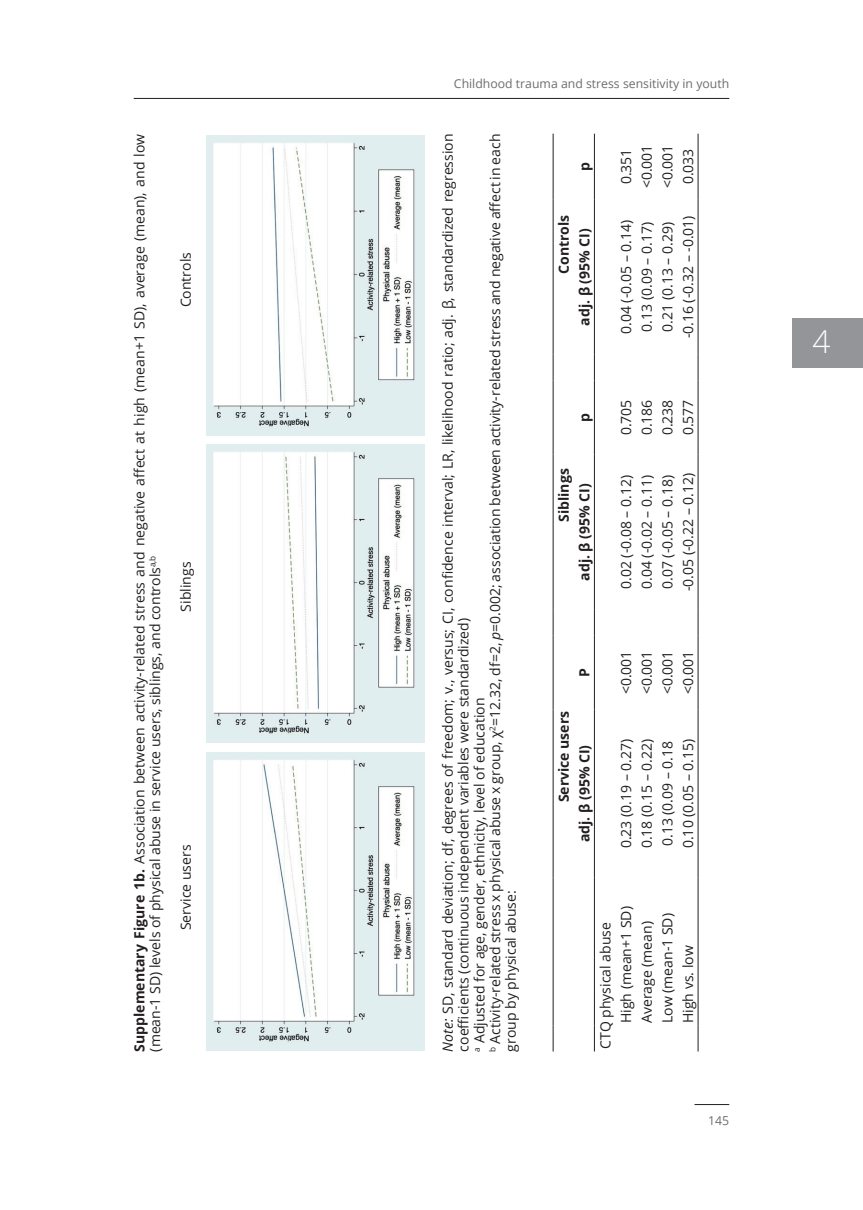
<style>
.page{position:relative;width:863px;height:1210px;background:#fff}
.page>*{position:absolute;margin:0;border:0;box-sizing:border-box;transform-origin:0 0}
.t1{font:300 31.5px "Open Sans";color:#fff}
.t2{font:14px/15.8px "Open Sans";color:#231f20}
.t3{font:700 14px "Open Sans";color:#231f20}
.t4{font:12.25px "Open Sans";color:#6c6d70}
.s1{font-weight:700}
.s2{font-style:italic}
</style>
<div class="page">
<hr style="left:134px;top:98px;width:595px;height:1px;background:#231f20">
<hr style="left:694px;top:1104px;width:35px;height:1px;background:#231f20">
<div style="left:792px;top:318px;width:71px;height:50px;background:#939598"></div>
<img style="left:206px;top:752px;width:218px;height:299px">
<img style="left:206px;top:444px;width:218px;height:299px">
<img style="left:206px;top:136px;width:219px;height:299px">
<svg style="left:552px;top:1025px;width:1px;height:26px"></svg>
<hr style="left:552px;top:878px;width:1px;height:147px;background:#231f20">
<hr style="left:552px;top:709px;width:1px;height:169px;background:#231f20">
<hr style="left:552px;top:636px;width:1px;height:73px;background:#231f20">
<svg style="left:552px;top:610px;width:1px;height:26px"></svg>
<hr style="left:552px;top:454px;width:1px;height:156px;background:#231f20">
<hr style="left:552px;top:381px;width:1px;height:73px;background:#231f20">
<svg style="left:552px;top:355px;width:1px;height:26px"></svg>
<hr style="left:552px;top:199px;width:1px;height:156px;background:#231f20">
<hr style="left:552px;top:134px;width:1px;height:65px;background:#231f20">
<svg style="left:594px;top:1025px;width:1px;height:26px"></svg>
<hr style="left:594px;top:878px;width:1px;height:147px;background:#231f20">
<hr style="left:594px;top:709px;width:1px;height:169px;background:#231f20">
<hr style="left:594px;top:636px;width:1px;height:73px;background:#231f20">
<svg style="left:594px;top:610px;width:1px;height:26px"></svg>
<hr style="left:594px;top:454px;width:1px;height:156px;background:#231f20">
<hr style="left:594px;top:381px;width:1px;height:73px;background:#231f20">
<svg style="left:594px;top:355px;width:1px;height:26px"></svg>
<hr style="left:594px;top:199px;width:1px;height:156px;background:#231f20">
<hr style="left:594px;top:134px;width:1px;height:65px;background:#231f20">
<svg style="left:697px;top:1025px;width:1px;height:26px"></svg>
<hr style="left:697px;top:878px;width:1px;height:147px;background:#231f20">
<hr style="left:697px;top:709px;width:1px;height:169px;background:#231f20">
<hr style="left:697px;top:636px;width:1px;height:73px;background:#231f20">
<svg style="left:697px;top:610px;width:1px;height:26px"></svg>
<hr style="left:697px;top:454px;width:1px;height:156px;background:#231f20">
<hr style="left:697px;top:381px;width:1px;height:73px;background:#231f20">
<svg style="left:697px;top:355px;width:1px;height:26px"></svg>
<hr style="left:697px;top:199px;width:1px;height:156px;background:#231f20">
<hr style="left:697px;top:134px;width:1px;height:65px;background:#231f20">
<p class="t2" style="left:131px;top:1051px;width:919px;rotate:-90deg"><span class="s1">Supplementary Figure 1b.</span> Association between activity-related stress and negative affect at high (mean+1 SD), average (mean), and low (mean-1 SD) levels of physical abuse in service users, siblings, and controls<sup>a,b</sup></p>
<p class="t2" style="left:177px;top:307px;width:57px;rotate:-90deg">Controls</p>
<p class="t2" style="left:177px;top:611px;width:51px;rotate:-90deg">Siblings</p>
<p class="t2" style="left:177px;top:930px;width:87px;rotate:-90deg">Service users</p>
<p class="t4" style="left:454px;top:75px;width:277px">Childhood trauma and stress sensitivity in youth</p>
<p class="t2" style="left:439px;top:1051px;width:919px;rotate:-90deg"><span class="s2">Note:</span> SD, standard deviation; df, degrees of freedom; v., versus; CI, confidence interval; LR, likelihood ratio; adj. β, standardized regression coefficients (continuous independent variables were standardized)<br><sup>a</sup> Adjusted for age, gender, ethnicity, level of education<br><sup>b</sup> Activity-related stress x physical abuse x group, χ<sup>2</sup>=12.32, df=2, <span class="s2">p</span>=0.002; association between activity-related stress and negative affect in each group by physical abuse:</p>
<p class="t3" style="left:574px;top:171px;width:10px;rotate:-90deg">p</p>
<p class="t3" style="left:554px;top:274px;width:61px;rotate:-90deg">Controls</p>
<p class="t3" style="left:574px;top:326px;width:99px;rotate:-90deg">adj. β (95% CI)</p>
<p class="t3" style="left:574px;top:422px;width:10px;rotate:-90deg">p</p>
<p class="t3" style="left:554px;top:522px;width:55px;rotate:-90deg">Siblings</p>
<p class="t3" style="left:574px;top:581px;width:99px;rotate:-90deg">adj. β (95% CI)</p>
<p class="t3" style="left:574px;top:677px;width:10px;rotate:-90deg">P</p>
<p class="t3" style="left:554px;top:802px;width:93px;rotate:-90deg">Service users</p>
<p class="t3" style="left:574px;top:842px;width:99px;rotate:-90deg">adj. β (95% CI)</p>
<p class="t2" style="left:618px;top:184px;width:37px;rotate:-90deg">0.351</p>
<p class="t2" style="left:638px;top:188px;width:45px;rotate:-90deg">&lt;0.001</p>
<p class="t2" style="left:659px;top:188px;width:45px;rotate:-90deg">&lt;0.001</p>
<p class="t2" style="left:679px;top:184px;width:37px;rotate:-90deg">0.033</p>
<p class="t2" style="left:618px;top:334px;width:115px;rotate:-90deg">0.04 (-0.05 – 0.14)</p>
<p class="t2" style="left:638px;top:332px;width:111px;rotate:-90deg">0.13 (0.09 – 0.17)</p>
<p class="t2" style="left:659px;top:332px;width:111px;rotate:-90deg">0.21 (0.13 – 0.29)</p>
<p class="t2" style="left:679px;top:338px;width:124px;rotate:-90deg">-0.16 (-0.32 – -0.01)</p>
<p class="t2" style="left:618px;top:435px;width:37px;rotate:-90deg">0.705</p>
<p class="t2" style="left:638px;top:435px;width:37px;rotate:-90deg">0.186</p>
<p class="t2" style="left:659px;top:435px;width:37px;rotate:-90deg">0.238</p>
<p class="t2" style="left:679px;top:435px;width:37px;rotate:-90deg">0.577</p>
<p class="t2" style="left:618px;top:589px;width:115px;rotate:-90deg">0.02 (-0.08 – 0.12)</p>
<p class="t2" style="left:638px;top:589px;width:115px;rotate:-90deg">0.04 (-0.02 – 0.11)</p>
<p class="t2" style="left:659px;top:589px;width:115px;rotate:-90deg">0.07 (-0.05 – 0.18)</p>
<p class="t2" style="left:679px;top:591px;width:120px;rotate:-90deg">-0.05 (-0.22 – 0.12)</p>
<p class="t2" style="left:618px;top:694px;width:45px;rotate:-90deg">&lt;0.001</p>
<p class="t2" style="left:638px;top:694px;width:45px;rotate:-90deg">&lt;0.001</p>
<p class="t2" style="left:659px;top:694px;width:45px;rotate:-90deg">&lt;0.001</p>
<p class="t2" style="left:679px;top:694px;width:45px;rotate:-90deg">&lt;0.001</p>
<p class="t2" style="left:618px;top:848px;width:111px;rotate:-90deg">0.23 (0.19 – 0.27)</p>
<p class="t2" style="left:638px;top:848px;width:111px;rotate:-90deg">0.18 (0.15 – 0.22)</p>
<p class="t2" style="left:659px;top:846px;width:107px;rotate:-90deg">0.13 (0.09 – 0.18</p>
<p class="t2" style="left:679px;top:848px;width:111px;rotate:-90deg">0.10 (0.05 – 0.15)</p>
<p class="t2" style="left:594px;top:1023px;width:118px;line-height:20.7px;text-indent:-26px;rotate:-90deg">CTQ physical abuse<br>High (mean+1 SD)</p>
<p class="t2" style="left:659px;top:1023px;width:111px;rotate:-90deg">Low (mean-1 SD)</p>
<p class="t2" style="left:638px;top:1023px;width:103px;rotate:-90deg">Average (mean)</p>
<p class="t2" style="left:679px;top:1023px;width:79px;rotate:-90deg">High vs. low</p>
<p class="t4" style="left:708px;top:1112px;width:23px">145</p>
<h1 class="t1" style="left:812px;top:319px;width:19px">4</h1>
</div>
